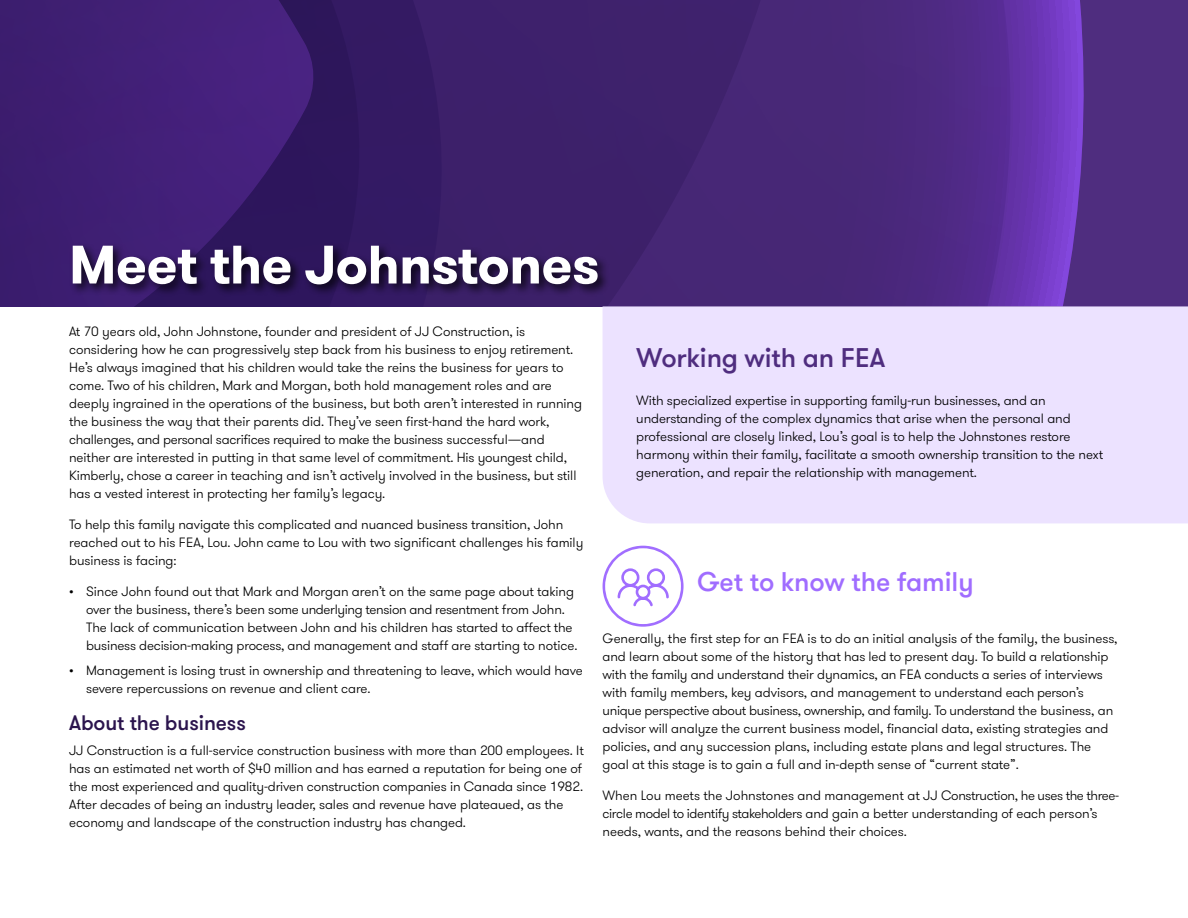
<style>
.page{position:relative;width:1188px;height:918px;background:#fff}
.page>*{position:absolute;margin:0;border:0;box-sizing:border-box;transform-origin:0 0}
.t1{font:700 54px "GT Walsheim Pro";letter-spacing:-.01em;color:#fff}
.t2{font:500 27px "GT Walsheim Pro";letter-spacing:-.005em;color:#a06dff}
.t3{font:500 27px "GT Walsheim Pro";letter-spacing:-.005em;color:#4f2d7f}
.t4{font:500 21px "GT Walsheim Pro";letter-spacing:-.005em;color:#2b144d}
.t5{font:300 13.5px/18px "GT Walsheim Pro";letter-spacing:-.005em;color:#000}
</style>
<div class="page">
<div style="left:1088px;top:0;width:100px;height:306px;background:#4f2d7f"></div>
<svg style="left:1015px;top:0;width:69px;height:306px;background:#6f39ba"></svg>
<svg style="left:446px;top:0;width:569px;height:306px;background:#452576"></svg>
<svg style="left:364px;top:0;width:82px;height:306px;background:#351a64"></svg>
<div style="left:317px;top:0;width:47px;height:306px;background:#2e165c"></div>
<svg style="left:0;top:0;width:317px;height:306px;background:#3e1e73"></svg>
<div style="left:69px;top:242px;width:542px;height:55px;background:#000;opacity:.75"></div>
<div style="left:603px;top:306px;width:585px;height:217px;background:#ece2ff"></div>
<svg style="left:603px;top:546px;width:81px;height:81px"></svg>
<h1 class="t1" style="left:69px;top:229px;width:532px">Meet the Johnstones</h1>
<p class="t5" style="left:69px;top:323px;width:515px">At 70 years old, John Johnstone, founder and president of JJ Construction, is considering how he can progressively step back from his business to enjoy retirement.<br>He’s always imagined that his children would take the reins the business for years to come. Two of his children, Mark and Morgan, both hold management roles and are deeply ingrained in the operations of the business, but both aren’t interested in running the business the way that their parents did. They’ve seen first-hand the hard work, challenges, and personal sacrifices required to make the business successful—and neither are interested in putting in that same level of commitment. His youngest child, Kimberly, chose a career in teaching and isn’t actively involved in the business, but still has a vested interest in protecting her family’s legacy.</p>
<p class="t5" style="left:69px;top:516px;width:516px">To help this family navigate this complicated and nuanced business transition, John reached out to his FEA, Lou. John came to Lou with two significant challenges his family business is facing:</p>
<p class="t5" style="left:86px;top:583px;width:493px;text-indent:-17px">• Since John found out that Mark and Morgan aren’t on the same page about taking over the business, there’s been some underlying tension and resentment from John.<br>The lack of communication between John and his children has started to affect the business decision-making process, and management and staff are starting to notice.</p>
<p class="t5" style="left:86px;top:661px;width:498px;text-indent:-17px">• Management is losing trust in ownership and threatening to leave, which would have severe repercussions on revenue and client care.</p>
<h3 class="t4" style="left:69px;top:710px;width:178px">About the business</h3>
<p class="t5" style="left:69px;top:742px;width:516px">JJ Construction is a full-service construction business with more than 200 employees. It has an estimated net worth of $40 million and has earned a reputation for being one of the most experienced and quality-driven construction companies in Canada since 1982.<br>After decades of being an industry leader, sales and revenue have plateaued, as the economy and landscape of the construction industry has changed.</p>
<h2 class="t3" style="left:636px;top:340px;width:250px">Working with an FEA</h2>
<p class="t5" style="left:636px;top:392px;width:468px">With specialized expertise in supporting family-run businesses, and an understanding of the complex dynamics that arise when the personal and professional are closely linked, Lou’s goal is to help the Johnstones restore harmony within their family, facilitate a smooth ownership transition to the next generation, and repair the relationship with management.</p>
<h2 class="t2" style="left:697px;top:565px;width:278px">Get to know the family</h2>
<p class="t5" style="left:603px;top:630px;width:517px">Generally, the first step for an FEA is to do an initial analysis of the family, the business, and learn about some of the history that has led to present day. To build a relationship with the family and understand their dynamics, an FEA conducts a series of interviews with family members, key advisors, and management to understand each person’s unique perspective about business, ownership, and family. To understand the business, an advisor will analyze the current business model, financial data, existing strategies and policies, and any succession plans, including estate plans and legal structures. The goal at this stage is to gain a full and in-depth sense of “current state”.</p>
<p class="t5" style="left:603px;top:787px;width:518px">When Lou meets the Johnstones and management at JJ Construction, he uses the three&shy;circle model to identify stakeholders and gain a better understanding of each person’s needs, wants, and the reasons behind their choices.</p>
</div>
